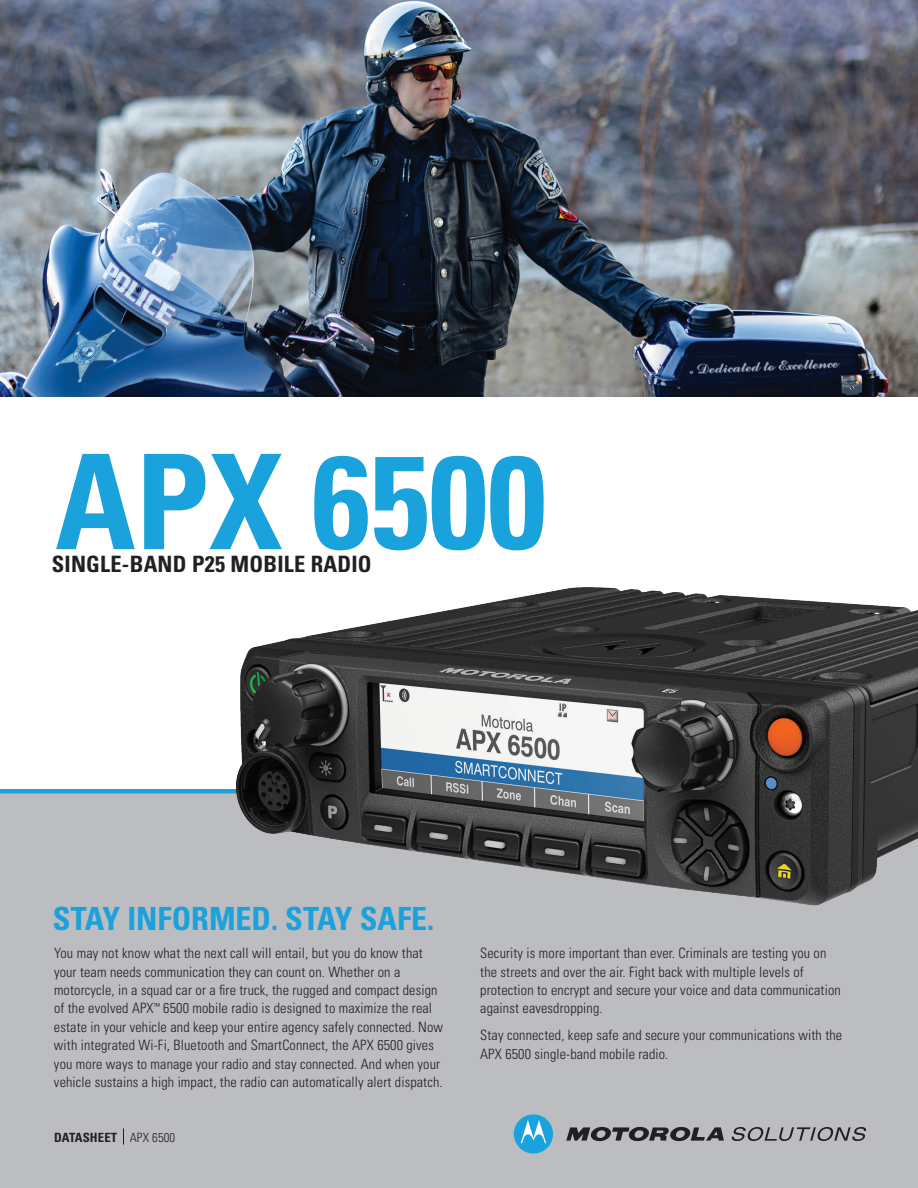
<style>
.page{position:relative;width:918px;height:1188px;background:#fff}
.page>*{position:absolute;margin:0;border:0;box-sizing:border-box;transform-origin:0 0}
.t1{font:700 condensed 132px "Univers LT Std";color:#19a2dc}
.t2{font:700 condensed 31.95px "Univers LT Std";color:#19a2dc}
.t3{font:700 condensed 22.5px "Univers LT Std";letter-spacing:.01em;color:#231f20}
.t4{font:300 condensed 14.25px/18.3px "Univers LT Std";letter-spacing:.01em;color:#231f20}
.t5{font:700 condensed 12.75px "Univers LT Std";letter-spacing:.01em;color:#231f20}
.s1{font-weight:300}
</style>
<div class="page">
<div style="left:0;top:791px;width:918px;height:397px;background:#bcbdc0"></div>
<div style="left:0;top:789px;width:918px;height:5px;background:#19a2dc"></div>
<svg style="left:566px;top:1127px;width:158px;height:15px"></svg>
<svg style="left:514px;top:1114px;width:39px;height:40px"></svg>
<svg style="left:732px;top:1127px;width:134px;height:14px"></svg>
<svg style="left:123px;top:1128px;width:1px;height:17px"></svg>
<img style="left:0;top:0;width:918px;height:397px">
<img style="left:120px;top:587px;width:798px;height:319px">
<h1 class="t1" style="left:55px;top:421px;width:493px">APX 6500</h1>
<h3 class="t3" style="left:52px;top:550px;width:321px">SINGLE-BAND P25 MOBILE RADIO</h3>
<h2 class="t2" style="left:53px;top:899px;width:383px">STAY INFORMED. STAY SAFE.</h2>
<p class="t4" style="left:54px;top:944px;width:391px">You may not know what the next call will entail, but you do know that your team needs communication they can count on. Whether on a motorcycle, in a squad car or a fire truck, the rugged and compact design of the evolved APX<sup>™</sup> 6500 mobile radio is designed to maximize the real estate in your vehicle and keep your entire agency safely connected. Now with integrated Wi-Fi, Bluetooth and SmartConnect, the APX 6500 gives you more ways to manage your radio and stay connected. And when your vehicle sustains a high impact, the radio can automatically alert dispatch.</p>
<p class="t4" style="left:480px;top:944px;width:362px">Security is more important than ever. Criminals are testing you on the streets and over the air. Fight back with multiple levels of protection to encrypt and secure your voice and data communication against eavesdropping.</p>
<p class="t4" style="left:480px;top:1026px;width:364px">Stay connected, keep safe and secure your communications with the<br>APX 6500 single-band mobile radio.</p>
<p class="t5" style="left:54px;top:1129px;width:123px">DATASHEET <span class="s1">APX 6500</span></p>
</div>
